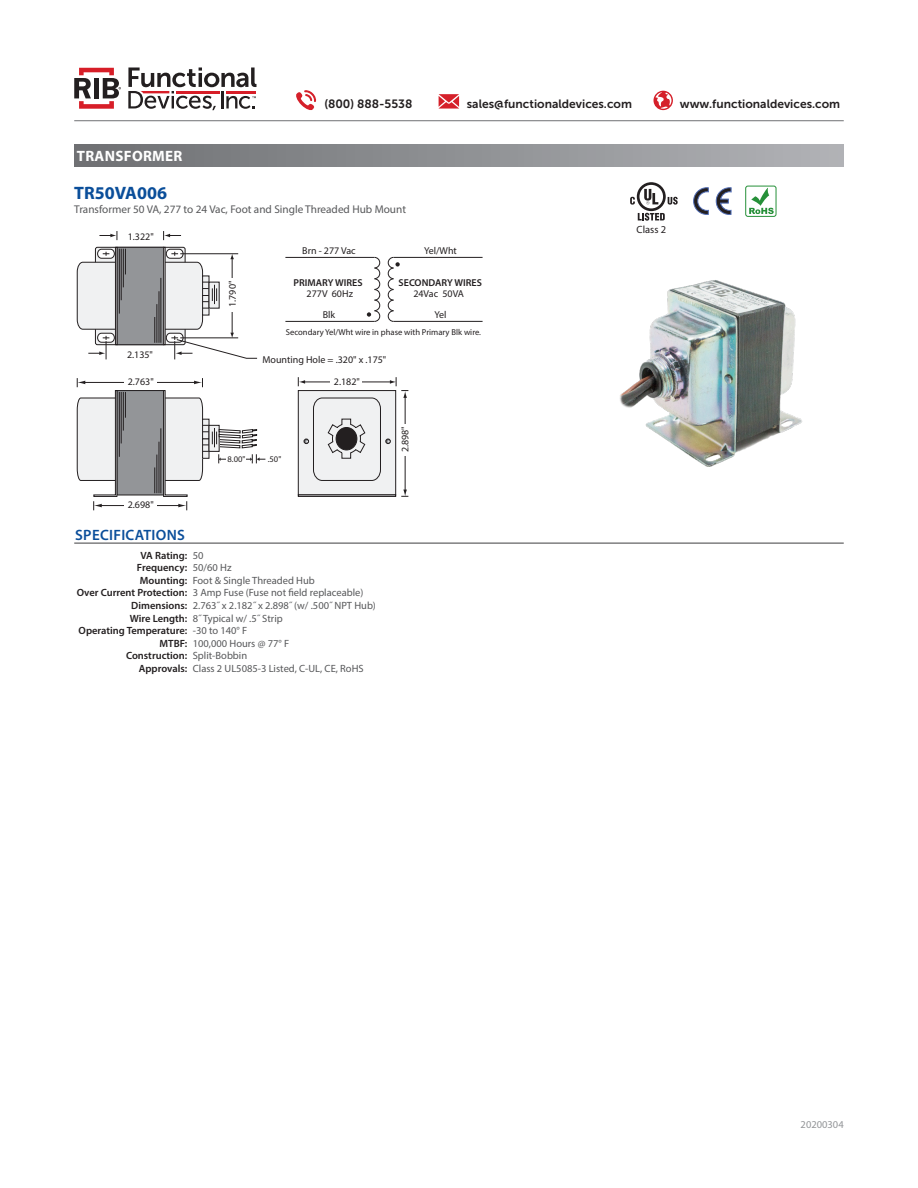
<style>
.page{position:relative;width:918px;height:1188px;background:#fff}
.page>*{position:absolute;margin:0;border:0;box-sizing:border-box;transform-origin:0 0}
.t1{font:700 18px "Myriad Pro";color:#0a4e9a}
.t2{font:600 15px "Myriad Pro";letter-spacing:.02em;color:#0a4e9a}
.t3{font:700 15px "Myriad Pro";letter-spacing:.02em;color:#fff}
.t4{font:12px "Museo Sans 700";color:#231f20}
.t5{font:11.25px "Myriad Pro";color:#57585a}
.t6{font:10.5px "Myriad Pro";color:#57585a}
.t7{font:600 10.5px "Myriad Pro";color:#231f20}
.t8{font:10.5px "Myriad Pro";color:#939598}
.t9{font:10.5px "Myriad Pro";color:#231f20}
.t10{font:10.05px "Myriad Pro";color:#231f20}
.t11{font:600 10.05px "Myriad Pro";color:#231f20}
.t12{font:8.55px "Myriad Pro";color:#231f20}
</style>
<div class="page">
<hr style="left:74px;top:120px;width:770px;height:1px;background:#6f7073">
<svg style="left:296px;top:90px;width:20px;height:20px"></svg>
<svg style="left:654px;top:91px;width:19px;height:19px"></svg>
<svg style="left:439px;top:94px;width:20px;height:15px"></svg>
<svg style="left:128px;top:68px;width:129px;height:42px"></svg>
<svg style="left:74px;top:68px;width:47px;height:41px"></svg>
<div style="left:166px;top:249px;width:17px;height:10px;border:1px solid #231f20;border-radius:4px"></div>
<div style="left:97px;top:333px;width:18px;height:10px;border:1px solid #231f20;border-radius:4px"></div>
<div style="left:117px;top:247px;width:47px;height:98px;background:#939598"></div>
<div style="left:117px;top:247px;width:47px;height:98px;border:1px solid #231f20"></div>
<div style="left:298px;top:391px;width:98px;height:104px;background:#f0f1f2"></div>
<div style="left:298px;top:390px;width:98px;height:105px;border:1px solid #231f20"></div>
<div style="left:117px;top:391px;width:47px;height:104px;background:#939598"></div>
<div style="left:117px;top:390px;width:47px;height:105px;border:1px solid #231f20"></div>
<svg style="left:99px;top:231px;width:19px;height:9px"></svg>
<svg style="left:163px;top:231px;width:18px;height:9px"></svg>
<hr style="left:405px;top:397px;width:1px;height:94px;background:#231f20">
<svg style="left:401px;top:490px;width:7px;height:7px"></svg>
<svg style="left:77px;top:249px;width:49px;height:81px"></svg>
<svg style="left:88px;top:336px;width:21px;height:23px"></svg>
<svg style="left:154px;top:252px;width:104px;height:107px"></svg>
<svg style="left:298px;top:377px;width:110px;height:104px"></svg>
<div style="left:226px;top:278px;width:13px;height:33px;background:#fff"></div>
<div style="left:330px;top:374px;width:32px;height:13px;background:#fff"></div>
<div style="left:399px;top:424px;width:12px;height:32px;background:#fff"></div>
<div style="left:298px;top:495px;width:98px;height:2px;border:1px solid #231f20"></div>
<svg style="left:77px;top:378px;width:49px;height:132px"></svg>
<div style="left:115px;top:247px;width:2px;height:98px;border:1px solid #231f20"></div>
<div style="left:163px;top:247px;width:3px;height:98px;border:1px solid #231f20"></div>
<svg style="left:154px;top:378px;width:111px;height:132px"></svg>
<hr style="left:285px;top:257px;width:89px;height:1px;background:#231f20">
<hr style="left:285px;top:321px;width:90px;height:1px;background:#231f20">
<hr style="left:393px;top:257px;width:90px;height:1px;background:#231f20">
<hr style="left:393px;top:321px;width:90px;height:1px;background:#231f20">
<svg style="left:367px;top:256px;width:14px;height:66px"></svg>
<svg style="left:387px;top:256px;width:13px;height:66px"></svg>
<hr style="left:74px;top:543px;width:770px;height:1px;background:#3e3e3f">
<img style="left:620px;top:280px;width:182px;height:187px">
<svg style="left:716px;top:188px;width:15px;height:27px"></svg>
<svg style="left:694px;top:188px;width:14px;height:27px"></svg>
<svg style="left:749px;top:188px;width:25px;height:26px"></svg>
<div style="left:745px;top:186px;width:31px;height:31px;border:1px solid #269039;border-radius:2px"></div>
<svg style="left:630px;top:182px;width:48px;height:39px"></svg>
<div style="left:74px;top:144px;width:769px;height:22px;background:linear-gradient(to right,#6e7073,#b1b2b6)"></div>
<p class="t3" style="left:77px;top:146px;width:107px">TRANSFORMER</p>
<p class="t4" style="left:324px;top:98px;width:90px">(800) 888-5538</p>
<p class="t4" style="left:467px;top:98px;width:167px">sales@functionaldevices.com</p>
<p class="t4" style="left:680px;top:98px;width:162px">www.functionaldevices.com</p>
<p class="t1" style="left:74px;top:182px;width:94px">TR50VA006</p>
<p class="t5" style="left:74px;top:202px;width:333px">Transformer 50 VA, 277 to 24 Vac, Foot and Single Threaded Hub Mount</p>
<p class="t10" style="left:128px;top:230px;width:28px">1.322"</p>
<p class="t10" style="left:127px;top:349px;width:28px">2.135"</p>
<p class="t10" style="left:128px;top:375px;width:28px">2.763"</p>
<p class="t10" style="left:128px;top:498px;width:28px">2.698"</p>
<p class="t2" style="left:75px;top:526px;width:111px">SPECIFICATIONS</p>
<p class="t10" style="left:226px;top:307px;width:28px;rotate:-90deg">1.790"</p>
<p class="t10" style="left:302px;top:244px;width:55px">Brn - 277 Vac</p>
<p class="t10" style="left:424px;top:244px;width:34px">Yel/Wht</p>
<p class="t11" style="left:294px;top:276px;width:70px">PRIMARY WIRES</p>
<p class="t11" style="left:399px;top:276px;width:85px">SECONDARY WIRES</p>
<p class="t10" style="left:307px;top:288px;width:48px">277V 60Hz</p>
<p class="t10" style="left:413px;top:288px;width:52px">24Vac 50VA</p>
<p class="t10" style="left:434px;top:308px;width:14px">Yel</p>
<p class="t12" style="left:286px;top:327px;width:197px">Secondary Yel/Wht wire in phase with Primary Blk wire.</p>
<p class="t10" style="left:323px;top:308px;width:14px">Blk</p>
<p class="t10" style="left:262px;top:354px;width:125px">Mounting Hole = .320" x .175"</p>
<p class="t10" style="left:334px;top:375px;width:28px">2.182"</p>
<p class="t10" style="left:399px;top:452px;width:28px;rotate:-90deg">2.898"</p>
<p class="t12" style="left:228px;top:454px;width:19px">8.00"</p>
<p class="t12" style="left:268px;top:454px;width:15px">.50"</p>
<p class="t7" style="left:141px;top:548px;width:48px">VA Rating:</p>
<p class="t7" style="left:137px;top:561px;width:52px">Frequency:</p>
<p class="t7" style="left:140px;top:574px;width:49px">Mounting:</p>
<p class="t7" style="left:77px;top:586px;width:112px">Over Current Protection:</p>
<p class="t7" style="left:131px;top:599px;width:58px">Dimensions:</p>
<p class="t7" style="left:130px;top:611px;width:59px">Wire Length:</p>
<p class="t7" style="left:79px;top:624px;width:110px">Operating Temperature:</p>
<p class="t7" style="left:160px;top:637px;width:29px">MTBF:</p>
<p class="t7" style="left:126px;top:649px;width:63px">Construction:</p>
<p class="t7" style="left:139px;top:662px;width:50px">Approvals:</p>
<p class="t6" style="left:193px;top:549px;width:12px">50</p>
<p class="t6" style="left:193px;top:561px;width:40px">50/60 Hz</p>
<p class="t6" style="left:193px;top:574px;width:124px">Foot &amp; Single Threaded Hub</p>
<p class="t6" style="left:193px;top:586px;width:172px">3 Amp Fuse (Fuse not field replaceable)</p>
<p class="t6" style="left:193px;top:599px;width:185px">2.763˝ x 2.182˝ x 2.898˝ (w/ .500˝ NPT Hub)</p>
<p class="t6" style="left:193px;top:612px;width:91px">8˝ Typical w/ .5˝ Strip</p>
<p class="t6" style="left:193px;top:624px;width:56px">-30 to 140° F</p>
<p class="t6" style="left:193px;top:637px;width:98px">100,000 Hours @ 77° F</p>
<p class="t6" style="left:193px;top:649px;width:56px">Split-Bobbin</p>
<p class="t6" style="left:193px;top:662px;width:172px">Class 2 UL5085-3 Listed, C-UL, CE, RoHS</p>
<p class="t9" style="left:637px;top:223px;width:31px">Class 2</p>
<p class="t8" style="left:801px;top:1118px;width:45px">20200304</p>
</div>
